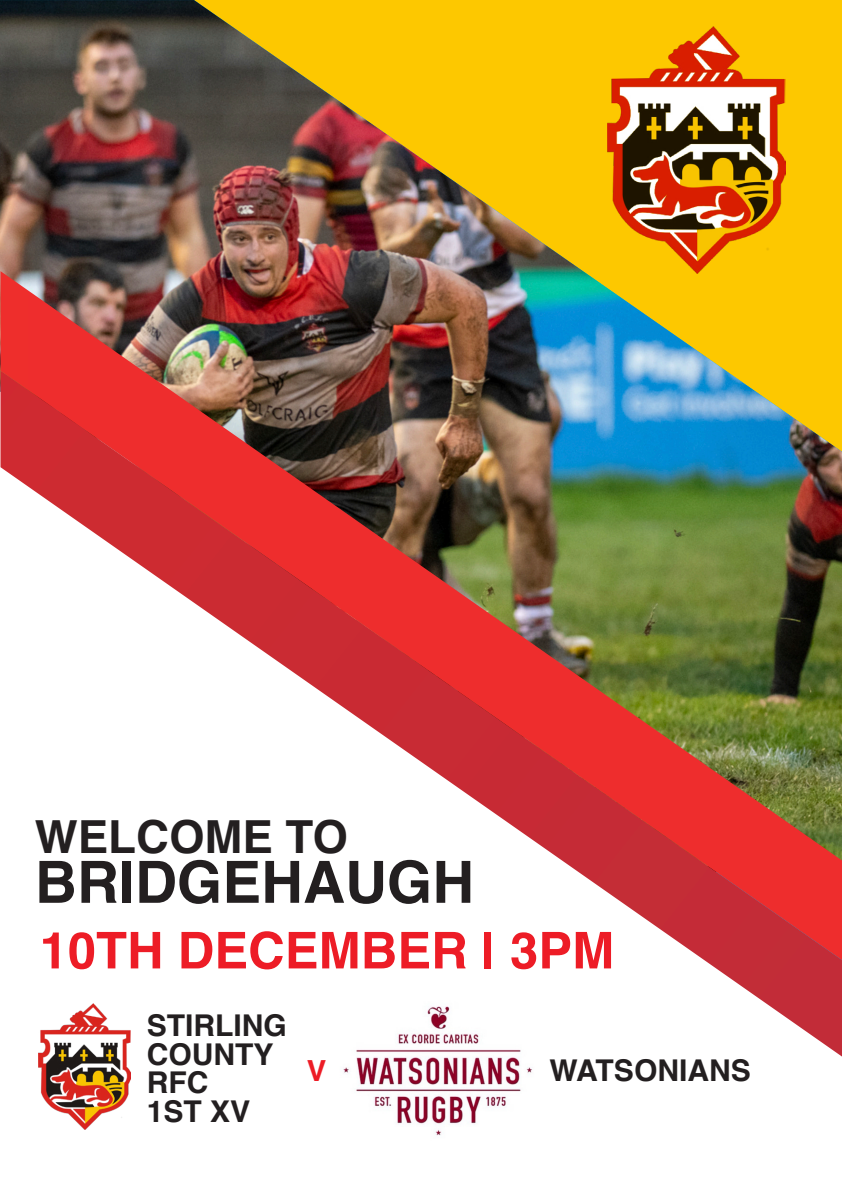
<style>
.page{position:relative;width:842px;height:1191px;background:#fff}
.page>*{position:absolute;margin:0;border:0;box-sizing:border-box;transform-origin:0 0}
.t1{font:700 58.2px "Helvetica";color:#231f20}
.t2{font:700 50.6px "Helvetica";color:#ed1c26}
.t3{font:700 45.6px "Helvetica";color:#231f20}
.t4{font:700 30px/29px "Helvetica";color:#231f20}
.t5{font:700 29px "Helvetica";color:#ed1c26}
</style>
<div class="page">
<img style="left:0;top:0;width:842px;height:468px">
<svg style="left:38px;top:960px;width:804px;height:96px"></svg>
<img style="left:1px;top:271px;width:841px;height:689px">
<img style="left:39px;top:1003px;width:91px;height:126px">
<img style="left:340px;top:995px;width:208px;height:141px">
<p class="t3" style="left:35px;top:808px;width:315px">WELCOME TO</p>
<p class="t1" style="left:35px;top:846px;width:441px">BRIDGEHAUGH</p>
<p class="t2" style="left:40px;top:919px;width:576px">10TH DECEMBER | 3PM</p>
<p class="t4" style="left:147px;top:1014px;width:142px">STIRLING<br>COUNTY<br>RFC</p>
<p class="t4" style="left:147px;top:1100px;width:105px">1ST XV</p>
<p class="t5" style="left:307px;top:1052px;width:21px">V</p>
<p class="t4" style="left:549px;top:1059px;width:203px">WATSONIANS</p>
</div>
